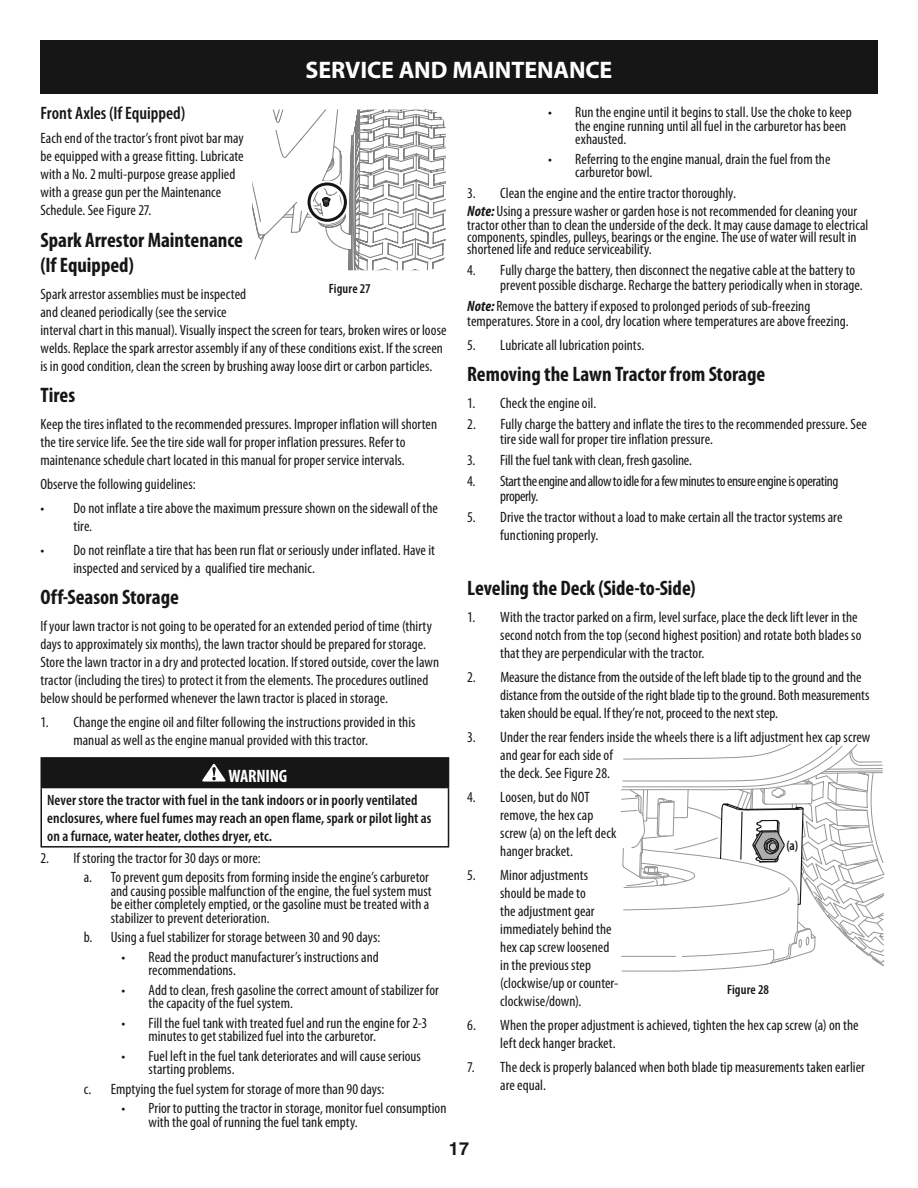
<style>
.page{position:relative;width:918px;height:1188px;background:#fff}
.page>*{position:absolute;margin:0;border:0;box-sizing:border-box;transform-origin:0 0}
.t1{font:700 24px "Myriad Pro";letter-spacing:-.005em;color:#fff}
.t2{font:700 condensed 21px/25.2px "Myriad Pro";color:#161616}
.t3{font:600 condensed 18px "Myriad Pro";color:#161616}
.t4{font:700 condensed 18px "Myriad Pro";letter-spacing:-.01em;color:#fff}
.t5{font:700 18px "Helvetica";color:#161616}
.t6{font:condensed 15px/18px "Myriad Pro";color:#161616}
.t7{font:600 condensed 15px/18px "Myriad Pro";letter-spacing:.005em;color:#161616}
.t8{font:condensed 15px/15px "Myriad Pro";letter-spacing:-.03em;color:#161616}
.t9{font:600 condensed 13.5px "Myriad Pro";letter-spacing:.01em;color:#161616}
.s1{font-weight:700;font-style:italic}
</style>
<div class="page">
<div style="left:40px;top:40px;width:838px;height:54px;background:#161616"></div>
<div style="left:41px;top:758px;width:407px;height:30px;background:#161616"></div>
<hr style="left:40px;top:757px;width:409px;height:2px;background:#161616">
<hr style="left:40px;top:759px;width:2px;height:28px;background:#161616">
<svg style="left:448px;top:759px;width:1px;height:28px"></svg>
<hr style="left:40px;top:787px;width:409px;height:1px;background:#161616">
<hr style="left:40px;top:788px;width:2px;height:58px;background:#161616">
<hr style="left:448px;top:788px;width:1px;height:58px;background:#161616">
<hr style="left:40px;top:846px;width:409px;height:2px;background:#161616">
<svg style="left:202px;top:764px;width:24px;height:18px"></svg>
<svg style="left:252px;top:110px;width:194px;height:160px"></svg>
<div style="left:305px;top:180px;width:44px;height:44px;border:8px solid #fff;border-radius:50%"></div>
<div style="left:308px;top:182px;width:39px;height:40px;border:3px solid #161616;border-radius:50%"></div>
<svg style="left:620px;top:743px;width:265px;height:229px"></svg>
<h1 class="t1" style="left:306px;top:61px;width:308px">SERVICE AND MAINTENANCE</h1>
<p class="t3" style="left:41px;top:106px;width:146px">Front Axles (If Equipped)</p>
<p class="t6" style="left:41px;top:130px;width:205px">Each end of the tractor’s front pivot bar may be equipped with a grease fitting. Lubricate with a No. 2 multi-purpose grease applied with a grease gun per the Maintenance Schedule. See Figure 27.</p>
<h2 class="t2" style="left:41px;top:228px;width:204px">Spark Arrestor Maintenance (If Equipped)</h2>
<p class="t6" style="left:41px;top:286px;width:408px">Spark arrestor assemblies must be inspected<br>and cleaned periodically (see the service<br>interval chart in this manual). Visually inspect the screen for tears, broken wires or loose welds. Replace the spark arrestor assembly if any of these conditions exist. If the screen is in good condition, clean the screen by brushing away loose dirt or carbon particles.</p>
<h2 class="t2" style="left:41px;top:384px;width:36px">Tires</h2>
<p class="t6" style="left:41px;top:416px;width:398px">Keep the tires inflated to the recommended pressures. Improper inflation will shorten the tire service life. See the tire side wall for proper inflation pressures. Refer to maintenance schedule chart located in this manual for proper service intervals.</p>
<p class="t6" style="left:41px;top:476px;width:157px">Observe the following guidelines:</p>
<p class="t6" style="left:74px;top:500px;width:366px;text-indent:-33px">• Do not inflate a tire above the maximum pressure shown on the sidewall of the tire.</p>
<p class="t6" style="left:74px;top:542px;width:363px;text-indent:-33px">• Do not reinflate a tire that has been run flat or seriously under inflated. Have it inspected and serviced by a qualified tire mechanic.</p>
<h2 class="t2" style="left:41px;top:586px;width:140px">Off-Season Storage</h2>
<p class="t6" style="left:41px;top:618px;width:400px">If your lawn tractor is not going to be operated for an extended period of time (thirty days to approximately six months), the lawn tractor should be prepared for storage.<br>Store the lawn tractor in a dry and protected location. If stored outside, cover the lawn tractor (including the tires) to protect it from the elements. The procedures outlined below should be performed whenever the lawn tractor is placed in storage.</p>
<p class="t6" style="left:74px;top:714px;width:344px;text-indent:-33px">1. Change the engine oil and filter following the instructions provided in this manual as well as the engine manual provided with this tractor.</p>
<p class="t4" style="left:228px;top:769px;width:60px">WARNING</p>
<p class="t7" style="left:47px;top:792px;width:386px">Never store the tractor with fuel in the tank indoors or in poorly ventilated enclosures, where fuel fumes may reach an open flame, spark or pilot light as on a furnace, water heater, clothes dryer, etc.</p>
<p class="t6" style="left:84px;top:849px;width:347px;line-height:19.5px;text-indent:-43px">2. If storing the tractor for 30 days or more:<br>a. To prevent gum deposits from forming inside the engine’s carburetor</p>
<p class="t6" style="left:111px;top:885px;width:323px;line-height:13.5px">and causing possible malfunction of the engine, the fuel system must be either completely emptied, or the gasoline must be treated with a stabilizer to prevent deterioration.</p>
<p class="t6" style="left:84px;top:929px;width:298px">b. Using a fuel stabilizer for storage between 30 and 90 days:</p>
<p class="t6" style="left:149px;top:951px;width:232px;line-height:13.5px;text-indent:-27px">• Read the product manufacturer’s instructions and recommendations.</p>
<p class="t6" style="left:149px;top:984px;width:292px;line-height:13.5px;text-indent:-27px">• Add to clean, fresh gasoline the correct amount of stabilizer for the capacity of the fuel system.</p>
<p class="t6" style="left:149px;top:1017px;width:280px;line-height:13.5px;text-indent:-27px">• Fill the fuel tank with treated fuel and run the engine for 2-3 minutes to get stabilized fuel into the carburetor.</p>
<p class="t6" style="left:149px;top:1050px;width:274px;line-height:13.5px;text-indent:-27px">• Fuel left in the fuel tank deteriorates and will cause serious starting problems.</p>
<p class="t6" style="left:84px;top:1081px;width:302px">c. Emptying the fuel system for storage of more than 90 days:</p>
<p class="t6" style="left:149px;top:1102px;width:299px;line-height:13.5px;text-indent:-27px">• Prior to putting the tractor in storage, monitor fuel consumption with the goal of running the fuel tank empty.</p>
<p class="t9" style="left:329px;top:283px;width:43px">Figure 27</p>
<p class="t6" style="left:575px;top:106px;width:278px;line-height:13.5px;text-indent:-27px">• Run the engine until it begins to stall. Use the choke to keep the engine running until all fuel in the carburetor has been exhausted.</p>
<p class="t6" style="left:575px;top:153px;width:257px;line-height:13.5px;text-indent:-27px">• Referring to the engine manual, drain the fuel from the carburetor bowl.</p>
<p class="t6" style="left:467px;top:185px;width:392px">3. Clean the engine and the entire tractor thoroughly.<br><span class="s1">Note:</span> Using a pressure washer or garden hose is not recommended for cleaning your</p>
<p class="t6" style="left:467px;top:220px;width:403px;line-height:12px">tractor other than to clean the underside of the deck. It may cause damage to electrical components, spindles, pulleys, bearings or the engine. The use of water will result in shortened life and reduce serviceability.</p>
<p class="t6" style="left:500px;top:263px;width:364px;line-height:15px;text-indent:-33px">4. Fully charge the battery, then disconnect the negative cable at the battery to prevent possible discharge. Recharge the battery periodically when in storage.</p>
<p class="t6" style="left:467px;top:299px;width:383px;line-height:15px"><span class="s1">Note:</span> Remove the battery if exposed to prolonged periods of sub-freezing temperatures. Store in a cool, dry location where temperatures are above freezing.</p>
<p class="t6" style="left:467px;top:337px;width:179px">5. Lubricate all lubrication points.</p>
<h2 class="t2" style="left:467px;top:363px;width:300px">Removing the Lawn Tractor from Storage</h2>
<p class="t6" style="left:467px;top:395px;width:131px">1. Check the engine oil.</p>
<p class="t6" style="left:500px;top:417px;width:368px;line-height:15px;text-indent:-33px">2. Fully charge the battery and inflate the tires to the recommended pressure. See tire side wall for proper tire inflation pressure.</p>
<p class="t6" style="left:467px;top:452px;width:226px">3. Fill the fuel tank with clean, fresh gasoline.</p>
<p class="t8" style="left:500px;top:474px;width:340px;text-indent:-33px">4. Start the engine and allow to idle for a few minutes to ensure engine is operating properly.</p>
<p class="t6" style="left:500px;top:509px;width:344px;text-indent:-33px">5. Drive the tractor without a load to make certain all the tractor systems are functioning properly.</p>
<h2 class="t2" style="left:467px;top:577px;width:230px">Leveling the Deck (Side-to-Side)</h2>
<p class="t6" style="left:500px;top:609px;width:363px;text-indent:-33px">1. With the tractor parked on a firm, level surface, place the deck lift lever in the second notch from the top (second highest position) and rotate both blades so that they are perpendicular with the tractor.</p>
<p class="t6" style="left:500px;top:669px;width:371px;text-indent:-33px">2. Measure the distance from the outside of the left blade tip to the ground and the distance from the outside of the right blade tip to the ground. Both measurements taken should be equal. If they’re not, proceed to the next step.</p>
<p class="t6" style="left:500px;top:729px;width:372px;text-indent:-33px">3. Under the rear fenders inside the wheels there is a lift adjustment hex cap screw and gear for each side of<br>the deck. See Figure 28.</p>
<p class="t6" style="left:500px;top:789px;width:118px;text-indent:-33px">4. Loosen, but do NOT remove, the hex cap screw (a) on the left deck hanger bracket.</p>
<p class="t6" style="left:500px;top:867px;width:119px;text-indent:-33px">5. Minor adjustments should be made to<br>the adjustment gear immediately behind the hex cap screw loosened in the previous step (clockwise/up or counter&shy;clockwise/down).</p>
<p class="t6" style="left:500px;top:1017px;width:360px;text-indent:-33px">6. When the proper adjustment is achieved, tighten the hex cap screw (a) on the left deck hanger bracket.</p>
<p class="t6" style="left:500px;top:1059px;width:366px;text-indent:-33px">7. The deck is properly balanced when both blade tip measurements taken earlier are equal.</p>
<p class="t9" style="left:786px;top:840px;width:13px">(a)</p>
<p class="t9" style="left:727px;top:984px;width:44px">Figure 28</p>
<p class="t5" style="left:449px;top:1142px;width:22px">17</p>
</div>
